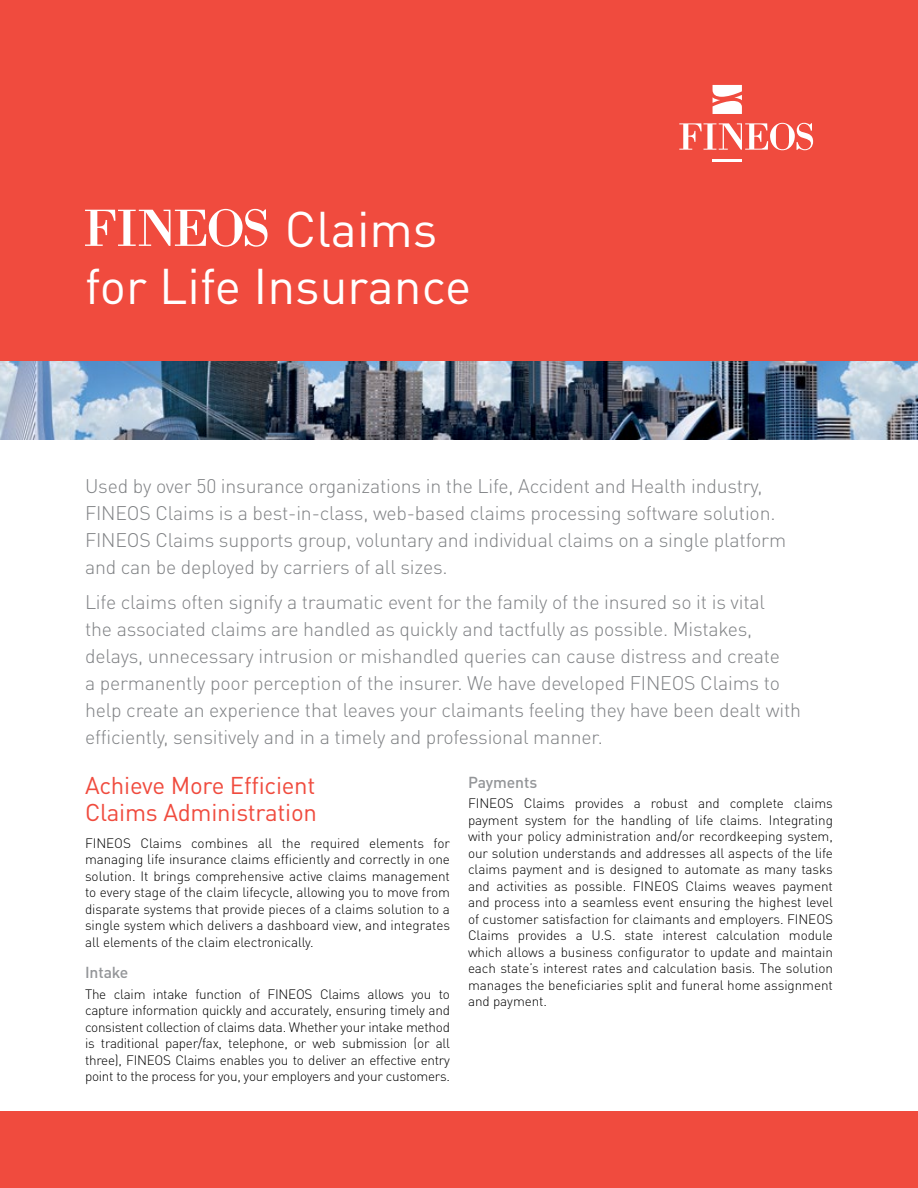
<style>
.page{position:relative;width:918px;height:1188px;background:#fff}
.page>*{position:absolute;margin:0;border:0;box-sizing:border-box;transform-origin:0 0}
.t1{font:49.5px/57.4px "DIN Pro";color:#fff}
.t2{font:24px/27px "DIN Pro";letter-spacing:-.01em;color:#f04b3e}
.t3{font:300 19.5px/27px "DIN Pro";letter-spacing:-.01em;color:#808285}
.t4{font:500 15.75px "DIN Pro";letter-spacing:-.005em;color:#939598}
.t5{font:300 13.5px/16.5px "DIN";letter-spacing:-.005em;color:#000;text-align:justify}
</style>
<div class="page">
<img style="left:0;top:360px;width:918px;height:80px">
<div style="left:0;top:1111px;width:918px;height:77px;background:#f04b3e"></div>
<div style="left:0;top:0;width:918px;height:360px;background:#f04b3e"></div>
<svg style="left:85px;top:209px;width:183px;height:38px"></svg>
<svg style="left:679px;top:123px;width:134px;height:27px"></svg>
<hr style="left:713px;top:159px;width:29px;height:3px;background:#fff">
<svg style="left:713px;top:85px;width:29px;height:29px"></svg>
<h1 class="t1" style="left:85px;top:195px;width:388px;text-indent:200px">Claims for Life Insurance</h1>
<p class="t3" style="left:85px;top:470px;width:703px">Used by over 50 insurance organizations in the Life, Accident and Health industry, FINEOS Claims is a best-in-class, web-based claims processing software solution.<br>FINEOS Claims supports group, voluntary and individual claims on a single platform and can be deployed by carriers of all sizes.</p>
<p class="t3" style="left:85px;top:587px;width:718px">Life claims often signify a traumatic event for the family of the insured so it is vital<br>the associated claims are handled as quickly and tactfully as possible. Mistakes, delays, unnecessary intrusion or mishandled queries can cause distress and create<br>a permanently poor perception of the insurer. We have developed FINEOS Claims to help create an experience that leaves your claimants feeling they have been dealt with efficiently, sensitively and in a timely and professional manner.</p>
<h2 class="t2" style="left:85px;top:769px;width:233px">Achieve More Efficient<br>Claims Administration</h2>
<p class="t5" style="left:85px;top:835px;width:366px">FINEOS Claims combines all the required elements for managing life insurance claims efficiently and correctly in one solution. It brings comprehensive active claims management to every stage of the claim lifecycle, allowing you to move from disparate systems that provide pieces of a claims solution to a single system which delivers a dashboard view, and integrates all elements of the claim electronically.</p>
<p class="t4" style="left:85px;top:960px;width:45px">Intake</p>
<p class="t5" style="left:85px;top:986px;width:367px">The claim intake function of FINEOS Claims allows you to capture information quickly and accurately, ensuring timely and consistent collection of claims data. Whether your intake method is traditional paper/fax, telephone, or web submission (or all three), FINEOS Claims enables you to deliver an effective entry point to the process for you, your employers and your customers.</p>
<p class="t4" style="left:468px;top:769px;width:71px">Payments</p>
<p class="t5" style="left:468px;top:795px;width:367px">FINEOS Claims provides a robust and complete claims payment system for the handling of life claims. Integrating with your policy administration and/or recordkeeping system, our solution understands and addresses all aspects of the life claims payment and is designed to automate as many tasks and activities as possible. FINEOS Claims weaves payment and process into a seamless event ensuring the highest level of customer satisfaction for claimants and employers. FINEOS Claims provides a U.S. state interest calculation module which allows a business configurator to update and maintain each state’s interest rates and calculation basis. The solution manages the beneficiaries split and funeral home assignment and payment.</p>
</div>
